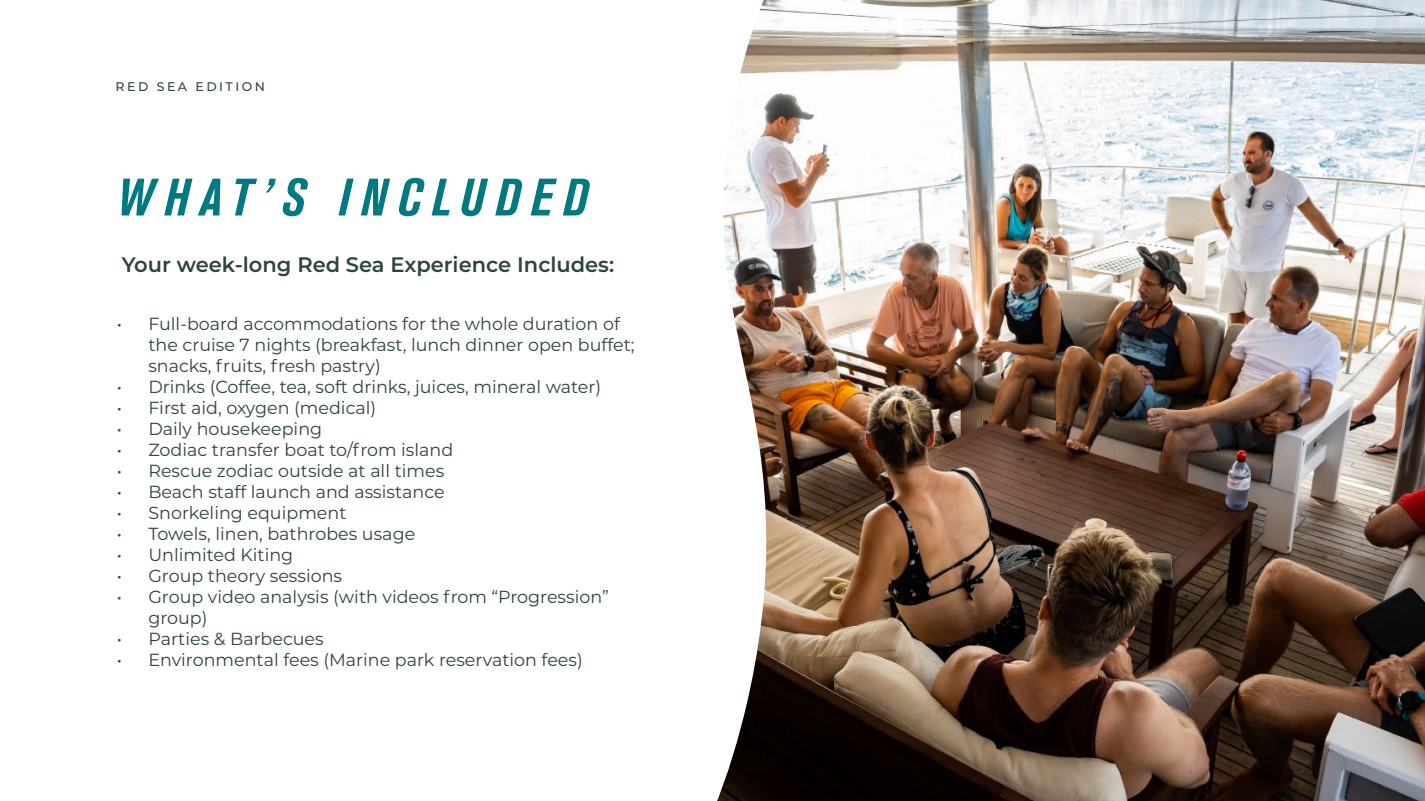
<style>
.page{position:relative;width:1425px;height:801px;background:#fff}
.page>*{position:absolute;margin:0;border:0;box-sizing:border-box;transform-origin:0 0}
.t1{font:italic 700 condensed 52.15px "Akzidenz Grotesk BQ";letter-spacing:.2em;color:#007a80}
.t2{font:600 21px "Montserrat";color:#304342}
.t3{font:17.5px/21px "Montserrat";color:#304342}
.t4{font:500 12.6px "Montserrat";letter-spacing:.2em;color:#304342}
</style>
<div class="page">
<img style="left:717px;top:0;width:707px;height:801px">
<p class="t4" style="left:116px;top:78px;width:151px">RED SEA EDITION</p>
<h1 class="t1" style="left:117px;top:168px;width:472px">WHAT’S INCLUDED</h1>
<p class="t2" style="left:122px;top:249px;width:494px">Your week-long Red Sea Experience Includes:</p>
<p class="t3" style="left:148px;top:313px;width:488px;text-indent:-32px">• Full-board accommodations for the whole duration of the cruise 7 nights (breakfast, lunch dinner open buffet; snacks, fruits, fresh pastry)</p>
<p class="t3" style="left:117px;top:376px;width:486px">• Drinks (Coffee, tea, soft drinks, juices, mineral water)</p>
<p class="t3" style="left:117px;top:397px;width:261px">• First aid, oxygen (medical)</p>
<p class="t3" style="left:117px;top:418px;width:207px">• Daily housekeeping</p>
<p class="t3" style="left:117px;top:439px;width:338px">• Zodiac transfer boat to/from island</p>
<p class="t3" style="left:117px;top:460px;width:329px">• Rescue zodiac outside at all times</p>
<p class="t3" style="left:117px;top:481px;width:329px">• Beach staff launch and assistance</p>
<p class="t3" style="left:117px;top:502px;width:231px">• Snorkeling equipment</p>
<p class="t3" style="left:117px;top:523px;width:300px">• Towels, linen, bathrobes usage</p>
<p class="t3" style="left:117px;top:544px;width:178px">• Unlimited Kiting</p>
<p class="t3" style="left:117px;top:565px;width:227px">• Group theory sessions</p>
<p class="t3" style="left:148px;top:586px;width:462px;text-indent:-32px">• Group video analysis (with videos from “Progression” group)</p>
<p class="t3" style="left:117px;top:628px;width:208px">• Parties &amp; Barbecues</p>
<p class="t3" style="left:117px;top:649px;width:467px">• Environmental fees (Marine park reservation fees)</p>
</div>
